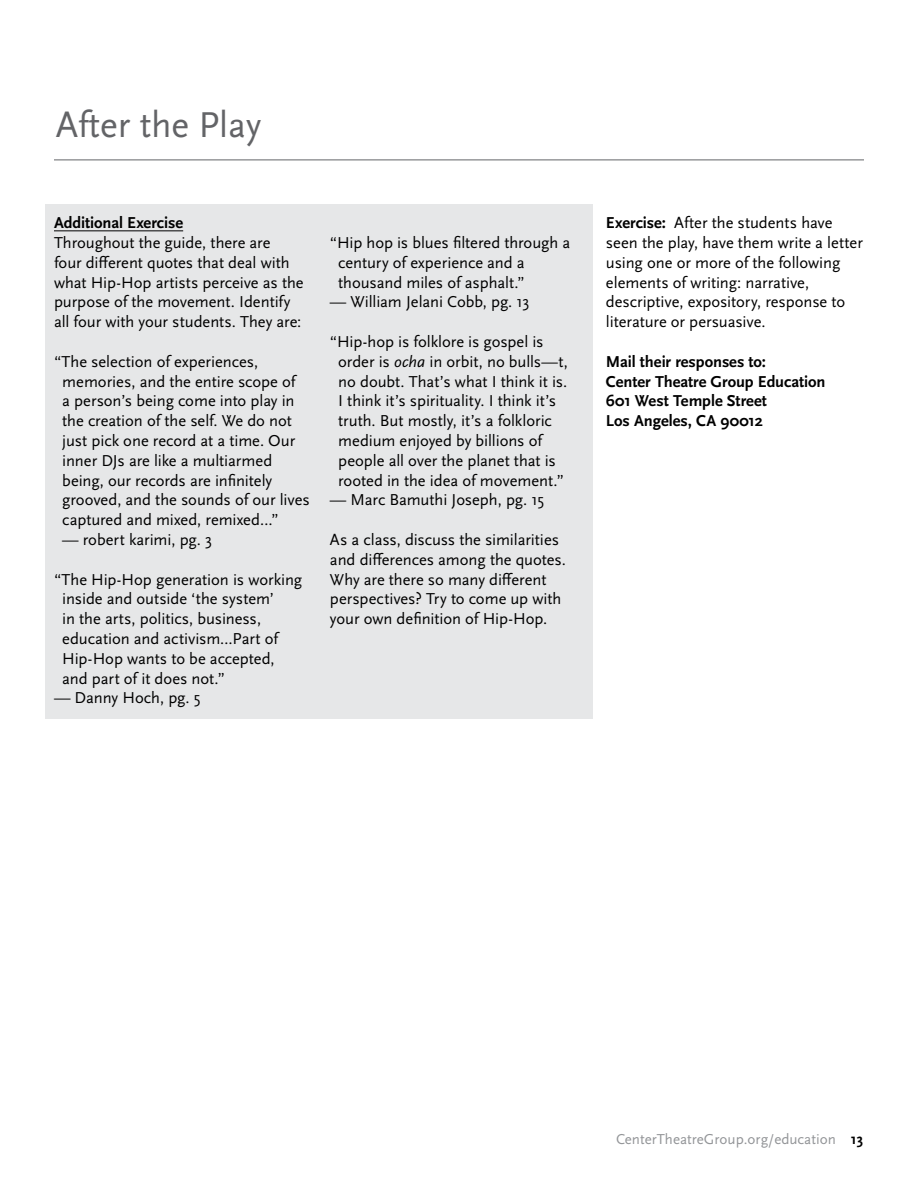
<style>
.page{position:relative;width:918px;height:1188px;background:#fff}
.page>*{position:absolute;margin:0;border:0;box-sizing:border-box;transform-origin:0 0}
.t1{font:37.5px "Scala Sans Pro";color:#636467}
.t2{font:16.5px/19.8px "Scala Sans Pro";letter-spacing:-.005em;color:#000}
.t3{font:700 16.5px/19.8px "Scala Sans Pro";letter-spacing:-.005em;color:#000}
.t4{font:15px "Scala Sans Pro";color:#939598}
.s1{font-style:italic}
.s2{font-weight:700}
.s3{font-weight:700;color:#000}
</style>
<div class="page">
<hr style="left:54px;top:160px;width:810px;height:1px;background:#636467">
<div style="left:45px;top:204px;width:548px;height:514px;background:#e6e7e8"></div>
<hr style="left:54px;top:231px;width:129px;height:1px;background:#000">
<h1 class="t1" style="left:56px;top:102px;width:207px">After the Play</h1>
<p class="t3" style="left:54px;top:213px;width:131px">Additional Exercise</p>
<p class="t2" style="left:54px;top:233px;width:251px">Throughout the guide, there are<br>four different quotes that deal with what Hip-Hop artists perceive as the purpose of the movement. Identify all four with your students. They are:</p>
<p class="t2" style="left:62px;top:351px;width:249px;text-indent:-8px">“The selection of experiences, memories, and the entire scope of<br>a person’s being come into play in the creation of the self. We do not just pick one record at a time. Our inner DJs are like a multiarmed being, our records are infinitely grooved, and the sounds of our lives captured and mixed, remixed…”</p>
<p class="t2" style="left:62px;top:530px;width:151px">— robert karimi, pg. 3</p>
<p class="t2" style="left:62px;top:569px;width:242px;text-indent:-8px">“The Hip-Hop generation is working inside and outside ‘the system’<br>in the arts, politics, business, education and activism…Part of<br>Hip-Hop wants to be accepted, and part of it does not.”</p>
<p class="t2" style="left:54px;top:688px;width:148px">— Danny Hoch, pg. 5</p>
<p class="t2" style="left:338px;top:233px;width:234px;text-indent:-8px">“Hip hop is blues filtered through a century of experience and a thousand miles of asphalt.”</p>
<p class="t2" style="left:330px;top:292px;width:201px">— William Jelani Cobb, pg. 13</p>
<p class="t2" style="left:338px;top:332px;width:231px;text-indent:-8px">“Hip-hop is folklore is gospel is order is <span class="s1">ocha</span> in orbit, no bulls—t, no doubt. That’s what I think it is.<br>I think it’s spirituality. I think it’s truth. But mostly, it’s a folkloric medium enjoyed by billions of people all over the planet that is rooted in the idea of movement.”</p>
<p class="t2" style="left:330px;top:490px;width:216px">— Marc Bamuthi Joseph, pg. 15</p>
<p class="t2" style="left:330px;top:530px;width:238px">As a class, discuss the similarities and differences among the quotes.<br>Why are there so many different perspectives? Try to come up with your own definition of Hip-Hop.</p>
<p class="t2" style="left:606px;top:213px;width:258px"><span class="s2">Exercise:</span> After the students have seen the play, have them write a letter using one or more of the following elements of writing: narrative, descriptive, expository, response to literature or persuasive.</p>
<p class="t3" style="left:606px;top:351px;width:221px">Mail their responses to:<br>Center Theatre Group Education<br>601 West Temple Street<br>Los Angeles, CA 90012</p>
<p class="t4" style="left:616px;top:1130px;width:248px">CenterTheatreGroup.org/education <span class="s3">13</span></p>
</div>
